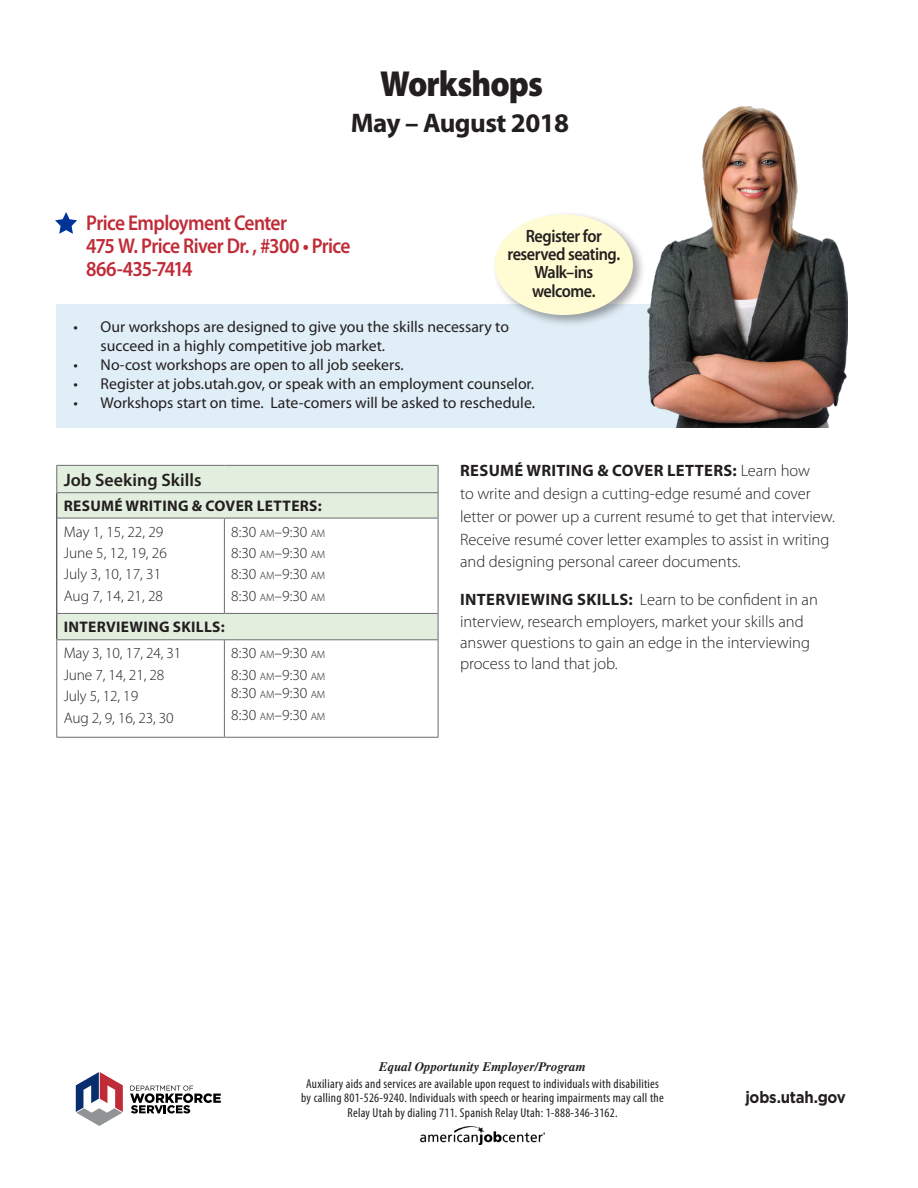
<style>
.page{position:relative;width:918px;height:1188px;background:#fff}
.page>*{position:absolute;margin:0;border:0;box-sizing:border-box;transform-origin:0 0}
.t1{font:900 36.3px "Myriad Pro";letter-spacing:-.03em;color:#231f20;scale:.91 1}
.t2{font:700 27px "Myriad Pro";letter-spacing:-.02em;color:#231f20}
.t3{font:600 21.45px "Myriad Pro";letter-spacing:-.035em;color:#bf2b37;scale:.91 1}
.t4{font:600 21.45px "Myriad Pro";letter-spacing:-.055em;color:#bf2b37;scale:.91 1}
.t5{font:600 18px "Myriad Pro";color:#231f20}
.t6{font:600 17.85px/18px "Myriad Pro";letter-spacing:-.03em;color:#231f20;text-align:center;scale:.91 1}
.t7{font:300 16.5px/22.8px "Myriad Pro";color:#231f20}
.t8{font:700 16.5px "Gotham HTF";letter-spacing:-.015em;color:#231f20;scale:.91 1}
.t9{font:15.75px/18.9px "Myriad Pro";color:#231f20}
.t10{font:300 15.45px "Myriad Pro";color:#231f20}
.t11{font:700 15.45px "Myriad Pro";letter-spacing:.02em;color:#231f20}
.t12{font:condensed 12.9px/14.2px "Myriad Pro";letter-spacing:.02em;color:#231f20;text-align:center}
.t13{font:italic 700 12.9px "Times";color:#231f20}
.s1{font-size:10.8px}
.s2{font-weight:700}
</style>
<div class="page">
<div style="left:56px;top:304px;width:629px;height:123px;background:#e0eef7"></div>
<img style="left:648px;top:106px;width:200px;height:321px">
<div style="left:492px;top:211px;width:154px;height:117px;background:#231f20;opacity:.4"></div>
<div style="left:495px;top:214px;width:138px;height:101px;background:#fffbd2;border-radius:50%"></div>
<svg style="left:57px;top:466px;width:381px;height:173px"></svg>
<hr style="left:224px;top:518px;width:1px;height:95px;background:#6c6d70">
<hr style="left:438px;top:518px;width:1px;height:95px;background:#6c6d70">
<hr style="left:56px;top:518px;width:1px;height:95px;background:#231f20">
<hr style="left:57px;top:518px;width:167px;height:1px;background:#6c6d70">
<hr style="left:224px;top:518px;width:214px;height:1px;background:#6c6d70">
<svg style="left:56px;top:613px;width:1px;height:26px"></svg>
<hr style="left:56px;top:465px;width:168px;height:1px;background:#6c6d70">
<svg style="left:56px;top:466px;width:1px;height:52px"></svg>
<hr style="left:224px;top:465px;width:214px;height:1px;background:#6c6d70">
<svg style="left:438px;top:466px;width:1px;height:52px"></svg>
<hr style="left:57px;top:613px;width:167px;height:1px;background:#6c6d70">
<hr style="left:224px;top:613px;width:214px;height:1px;background:#6c6d70">
<hr style="left:56px;top:737px;width:168px;height:1px;background:#6c6d70">
<hr style="left:224px;top:737px;width:214px;height:1px;background:#6c6d70">
<svg style="left:438px;top:614px;width:1px;height:25px"></svg>
<hr style="left:56px;top:492px;width:168px;height:1px;background:#6c6d70">
<hr style="left:224px;top:492px;width:214px;height:1px;background:#6c6d70">
<hr style="left:56px;top:639px;width:168px;height:1px;background:#6c6d70">
<hr style="left:224px;top:639px;width:214px;height:1px;background:#6c6d70">
<hr style="left:56px;top:640px;width:1px;height:97px;background:#6c6d70">
<hr style="left:224px;top:640px;width:1px;height:97px;background:#6c6d70">
<hr style="left:438px;top:640px;width:1px;height:97px;background:#6c6d70">
<svg style="left:55px;top:212px;width:22px;height:22px"></svg>
<img style="left:420px;top:1127px;width:125px;height:18px">
<svg style="left:130px;top:1086px;width:91px;height:28px"></svg>
<svg style="left:76px;top:1072px;width:47px;height:54px"></svg>
<p class="t1" style="left:380px;top:59px;width:180px">Workshops</p>
<p class="t2" style="left:351px;top:106px;width:220px">May – August 2018</p>
<p class="t3" style="left:86px;top:209px;width:222px">Price Employment Center</p>
<p class="t3" style="left:86px;top:232px;width:292px">475 W. Price River Dr. , #300 • Price</p>
<p class="t4" style="left:86px;top:255px;width:118px">866-435-7414</p>
<p class="t6" style="left:507px;top:227px;width:125px">Register for reserved seating.</p>
<p class="t6" style="left:532px;top:263px;width:71px;text-align:left">Walk–ins welcome.</p>
<p class="t9" style="left:101px;top:318px;width:410px;text-indent:-27px">• Our workshops are designed to give you the skills necessary to succeed in a highly competitive job market.</p>
<p class="t9" style="left:74px;top:356px;width:332px">• No-cost workshops are open to all job seekers.</p>
<p class="t9" style="left:74px;top:375px;width:462px">• Register at jobs.utah.gov, or speak with an employment counselor.</p>
<p class="t9" style="left:74px;top:394px;width:463px">• Workshops start on time. Late-comers will be asked to reschedule.</p>
<p class="t5" style="left:64px;top:468px;width:139px">Job Seeking Skills</p>
<p class="t11" style="left:64px;top:496px;width:259px">RESUMÉ WRITING &amp; COVER LETTERS:</p>
<p class="t10" style="left:64px;top:522px;width:101px">May 1, 15, 22, 29</p>
<p class="t10" style="left:64px;top:544px;width:105px">June 5, 12, 19, 26</p>
<p class="t10" style="left:64px;top:565px;width:99px">July 3, 10, 17, 31</p>
<p class="t10" style="left:64px;top:586px;width:101px">Aug 7, 14, 21, 28</p>
<p class="t10" style="left:231px;top:522px;width:96px">8:30 <span class="s1">AM</span>–9:30 <span class="s1">AM</span></p>
<p class="t10" style="left:231px;top:544px;width:96px">8:30 <span class="s1">AM</span>–9:30 <span class="s1">AM</span></p>
<p class="t10" style="left:231px;top:565px;width:96px">8:30 <span class="s1">AM</span>–9:30 <span class="s1">AM</span></p>
<p class="t10" style="left:231px;top:586px;width:96px">8:30 <span class="s1">AM</span>–9:30 <span class="s1">AM</span></p>
<p class="t11" style="left:64px;top:617px;width:162px">INTERVIEWING SKILLS:</p>
<p class="t10" style="left:64px;top:644px;width:119px">May 3, 10, 17, 24, 31</p>
<p class="t10" style="left:64px;top:665px;width:102px">June 7, 14, 21, 28</p>
<p class="t10" style="left:64px;top:687px;width:76px">July 5, 12, 19</p>
<p class="t10" style="left:64px;top:708px;width:112px">Aug 2, 9, 16, 23, 30</p>
<p class="t10" style="left:231px;top:644px;width:96px">8:30 <span class="s1">AM</span>–9:30 <span class="s1">AM</span></p>
<p class="t10" style="left:231px;top:665px;width:96px">8:30 <span class="s1">AM</span>–9:30 <span class="s1">AM</span></p>
<p class="t10" style="left:231px;top:684px;width:96px">8:30 <span class="s1">AM</span>–9:30 <span class="s1">AM</span></p>
<p class="t10" style="left:231px;top:705px;width:96px">8:30 <span class="s1">AM</span>–9:30 <span class="s1">AM</span></p>
<p class="t7" style="left:460px;top:459px;width:377px"><span class="s2">RESUMÉ WRITING &amp; COVER LETTERS:</span> Learn how<br>to write and design a cutting-edge resumé and cover letter or power up a current resumé to get that interview.<br>Receive resumé cover letter examples to assist in writing and designing personal career documents.</p>
<p class="t7" style="left:460px;top:589px;width:359px;line-height:21.3px"><span class="s2">INTERVIEWING SKILLS:</span> Learn to be confident in an interview, research employers, market your skills and answer questions to gain an edge in the interviewing process to land that job.</p>
<p class="t13" style="left:379px;top:1059px;width:208px">Equal Opportunity Employer/Program</p>
<p class="t12" style="left:301px;top:1077px;width:364px">Auxiliary aids and services are available upon request to individuals with disabilities by calling 801-526-9240. Individuals with speech or hearing impairments may call the<br>Relay Utah by dialing 711. Spanish Relay Utah: 1-888-346-3162.</p>
<p class="t8" style="left:745px;top:1088px;width:112px">jobs.utah.gov</p>
</div>
